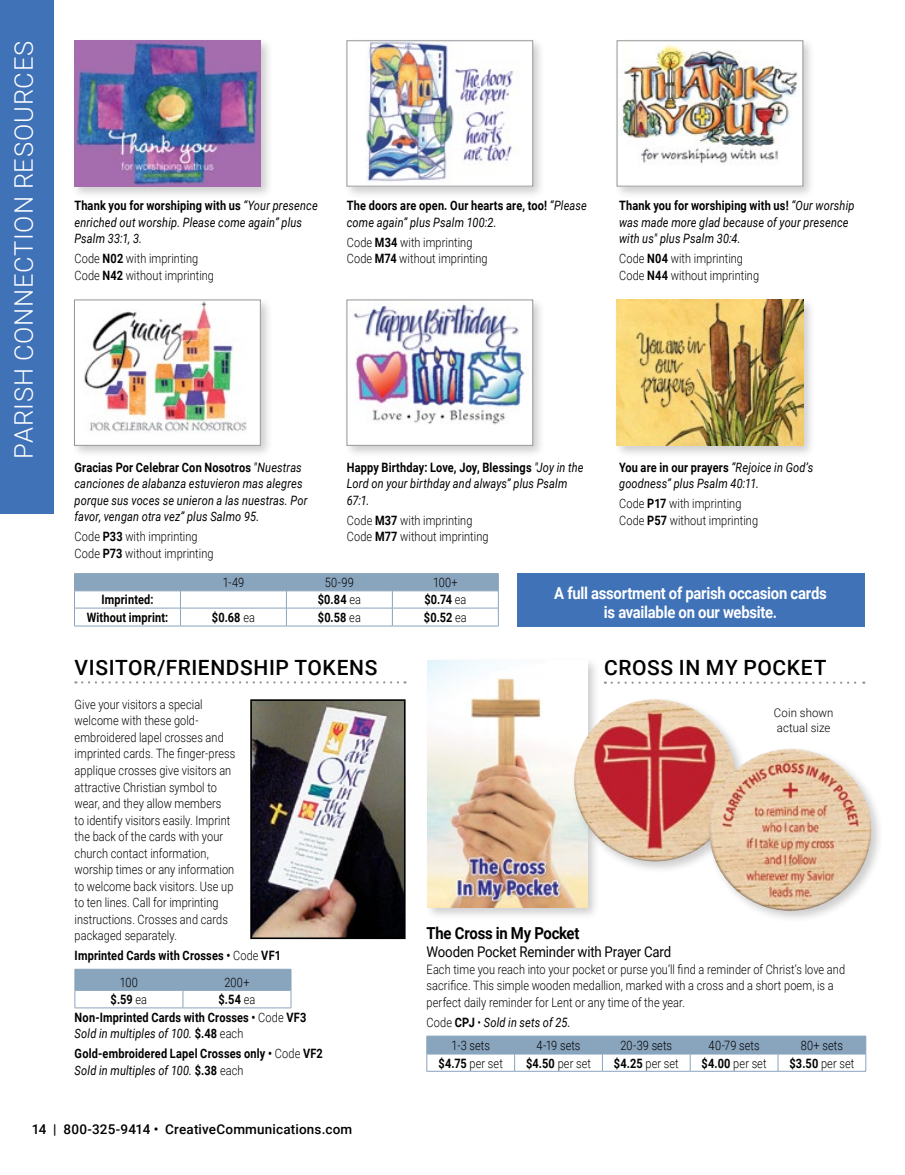
<style>
.page{position:relative;width:905px;height:1175px;background:#fff}
.page>*{position:absolute;margin:0;border:0;box-sizing:border-box;transform-origin:0 0}
.t1{font:300 25.5px "Roboto";letter-spacing:.03em;color:#fff}
.t2{font:500 21px "Roboto";letter-spacing:.03em;color:#000}
.t3{font:700 16.5px/19.5px "Roboto";letter-spacing:-.015em;color:#fff;text-align:center;scale:.9 1}
.t4{font:700 16.5px "Roboto";letter-spacing:-.015em;color:#000;scale:.9 1}
.t5{font:14.7px "Roboto";letter-spacing:-.01em;color:#000;scale:.9 1}
.t6{font:500 13.5px "Roboto";letter-spacing:.01em;color:#000}
.t7{font:300 12.9px/16.5px "Roboto";letter-spacing:.01em;color:#000;scale:.85 1}
.t8{font:italic 12.9px/16.5px "Roboto";letter-spacing:.015em;color:#000;scale:.85 1}
.t9{font:700 12.9px/16.5px "Roboto";letter-spacing:.015em;color:#000;scale:.85 1}
.t10{font:300 12px/15px "Roboto";letter-spacing:.01em;color:#000;scale:.95 1}
.s1{font-weight:700;font-style:normal}
.s2{font-weight:700}
.s3{font-weight:400;font-style:italic}
.s4{font-weight:300}
.s5{font-weight:300;font-style:normal}
</style>
<div class="page">
<div style="left:70px;top:296px;width:203px;height:162px;background:#000;opacity:.2"></div>
<img style="left:76px;top:302px;width:182px;height:141px">
<div style="left:70px;top:37px;width:203px;height:162px;background:#000;opacity:.2"></div>
<img style="left:74px;top:40px;width:187px;height:146px">
<div style="left:613px;top:37px;width:202px;height:162px;background:#000;opacity:.2"></div>
<img style="left:618px;top:42px;width:183px;height:142px">
<div style="left:616px;top:40px;width:187px;height:146px;border:1px solid #939598"></div>
<div style="left:343px;top:37px;width:202px;height:162px;background:#000;opacity:.2"></div>
<img style="left:348px;top:42px;width:183px;height:142px">
<div style="left:346px;top:40px;width:187px;height:146px;border:1px solid #939598"></div>
<hr style="left:74px;top:626px;width:106px;height:1px;background:#89a4bd">
<hr style="left:180px;top:626px;width:106px;height:1px;background:#89a4bd">
<hr style="left:286px;top:626px;width:106px;height:1px;background:#89a4bd">
<hr style="left:392px;top:626px;width:106px;height:1px;background:#89a4bd">
<svg style="left:74px;top:573px;width:425px;height:53px"></svg>
<hr style="left:74px;top:590px;width:106px;height:1px;background:#89a4bd">
<hr style="left:180px;top:590px;width:106px;height:1px;background:#89a4bd">
<hr style="left:286px;top:590px;width:106px;height:1px;background:#89a4bd">
<hr style="left:392px;top:590px;width:106px;height:1px;background:#89a4bd">
<div style="left:343px;top:296px;width:202px;height:162px;background:#000;opacity:.2"></div>
<img style="left:348px;top:302px;width:183px;height:141px">
<div style="left:346px;top:300px;width:187px;height:145px;border:1px solid #939598"></div>
<div style="left:613px;top:296px;width:203px;height:162px;background:#000;opacity:.2"></div>
<img style="left:616px;top:300px;width:187px;height:145px">
<hr style="left:514px;top:1071px;width:88px;height:1px;background:#89a4bd">
<hr style="left:602px;top:1071px;width:88px;height:1px;background:#89a4bd">
<hr style="left:690px;top:1071px;width:88px;height:1px;background:#89a4bd">
<hr style="left:778px;top:1071px;width:88px;height:1px;background:#89a4bd">
<hr style="left:426px;top:1035px;width:88px;height:1px;background:#89a4bd">
<hr style="left:514px;top:1035px;width:88px;height:1px;background:#89a4bd">
<hr style="left:602px;top:1035px;width:88px;height:1px;background:#89a4bd">
<hr style="left:690px;top:1035px;width:88px;height:1px;background:#89a4bd">
<hr style="left:778px;top:1035px;width:88px;height:1px;background:#89a4bd">
<svg style="left:426px;top:1036px;width:440px;height:35px"></svg>
<hr style="left:426px;top:1071px;width:88px;height:1px;background:#89a4bd">
<svg style="left:605px;top:681px;width:259px;height:3px"></svg>
<div style="left:423px;top:656px;width:177px;height:264px;background:#000;opacity:.2"></div>
<img style="left:427px;top:660px;width:160px;height:247px">
<div style="left:570px;top:695px;width:178px;height:178px;background:#000;opacity:.2"></div>
<img style="left:574px;top:699px;width:162px;height:162px;border-radius:81px">
<svg style="left:82px;top:681px;width:323px;height:2px"></svg>
<hr style="left:75px;top:1007px;width:108px;height:1px;background:#89a4bd">
<hr style="left:183px;top:1007px;width:108px;height:1px;background:#89a4bd">
<svg style="left:75px;top:969px;width:217px;height:38px"></svg>
<hr style="left:75px;top:990px;width:108px;height:1px;background:#89a4bd">
<hr style="left:183px;top:990px;width:108px;height:1px;background:#89a4bd">
<img style="left:253px;top:702px;width:149px;height:234px">
<div style="left:250px;top:699px;width:155px;height:240px;border:2px solid #000"></div>
<div style="left:705px;top:744px;width:178px;height:179px;background:#000;opacity:.2"></div>
<img style="left:709px;top:748px;width:162px;height:162px;border-radius:81px">
<div style="left:516px;top:573px;width:348px;height:53px;background:#4072b8"></div>
<div style="left:0;top:0;width:53px;height:513px;background:#4072b8"></div>
<h1 class="t1" style="left:6px;top:459px;width:419px;rotate:-90deg">PARISH CONNECTION RESOURCES</h1>
<p class="t8" style="left:74px;top:197px;width:288px"><span class="s1">Thank you for worshiping with us</span> “Your presence enriched out worship. Please come again” plus<br>Psalm 33:1, 3.</p>
<p class="t7" style="left:74px;top:250px;width:166px">Code <span class="s2">N02</span> with imprinting<br>Code <span class="s2">N42</span> without imprinting</p>
<p class="t9" style="left:347px;top:197px;width:284px">The doors are open. Our hearts are, too! <span class="s3">“Please come again” plus Psalm 100:2.</span></p>
<p class="t7" style="left:347px;top:233px;width:167px">Code <span class="s2">M34</span> with imprinting<br>Code <span class="s2">M74</span> without imprinting</p>
<p class="t8" style="left:619px;top:197px;width:278px"><span class="s1">Thank you for worshiping with us!</span> “Our worship was made more glad because of your presence with us" plus Psalm 30:4.</p>
<p class="t7" style="left:619px;top:250px;width:166px">Code <span class="s2">N04</span> with imprinting<br>Code <span class="s2">N44</span> without imprinting</p>
<p class="t8" style="left:74px;top:458px;width:275px"><span class="s1">Gracias Por Celebrar Con Nosotros</span> "Nuestras canciones de alabanza estuvieron mas alegres porque sus voces se unieron a las nuestras. Por favor, vengan otra vez” plus Salmo 95.</p>
<p class="t7" style="left:74px;top:528px;width:165px">Code <span class="s2">P33</span> with imprinting<br>Code <span class="s2">P73</span> without imprinting</p>
<p class="t8" style="left:347px;top:458px;width:280px"><span class="s1">Happy Birthday: Love, Joy, Blessings</span> "Joy in the<br>Lord on your birthday and always” plus Psalm<br>67:1.</p>
<p class="t7" style="left:347px;top:511px;width:168px">Code <span class="s2">M37</span> with imprinting<br>Code <span class="s2">M77</span> without imprinting</p>
<p class="t8" style="left:619px;top:458px;width:230px"><span class="s1">You are in our prayers</span> “Rejoice in God’s goodness” plus Psalm 40:11.</p>
<p class="t7" style="left:619px;top:495px;width:165px">Code <span class="s2">P17</span> with imprinting<br>Code <span class="s2">P57</span> without imprinting</p>
<p class="t7" style="left:223px;top:574px;width:27px">1-49</p>
<p class="t7" style="left:325px;top:574px;width:35px">50-99</p>
<p class="t7" style="left:433px;top:574px;width:30px">100+</p>
<p class="t9" style="left:101px;top:591px;width:63px">Imprinted:</p>
<p class="t9" style="left:318px;top:591px;width:52px">$0.84 <span class="s4">ea</span></p>
<p class="t9" style="left:424px;top:591px;width:51px">$0.74 <span class="s4">ea</span></p>
<p class="t9" style="left:87px;top:608px;width:98px">Without imprint:</p>
<p class="t9" style="left:212px;top:608px;width:52px">$0.68 <span class="s4">ea</span></p>
<p class="t9" style="left:318px;top:608px;width:52px">$0.58 <span class="s4">ea</span></p>
<p class="t9" style="left:424px;top:608px;width:52px">$0.52 <span class="s4">ea</span></p>
<p class="t3" style="left:554px;top:582px;width:304px">A full assortment of parish occasion cards is available on our website.</p>
<h2 class="t2" style="left:75px;top:652px;width:304px">VISITOR/FRIENDSHIP TOKENS</h2>
<h2 class="t2" style="left:604px;top:652px;width:224px">CROSS IN MY POCKET</h2>
<p class="t7" style="left:75px;top:695px;width:190px">Give your visitors a special welcome with these gold&shy;embroidered lapel crosses and imprinted cards. The finger-press applique crosses give visitors an attractive Christian symbol to wear, and they allow members<br>to identify visitors easily. Imprint the back of the cards with your church contact information, worship times or any information to welcome back visitors. Use up to ten lines. Call for imprinting instructions. Crosses and cards packaged separately.</p>
<p class="t9" style="left:120px;top:941px;width:191px;line-height:26.8px;text-indent:-45px">Imprinted Cards with Crosses • <span class="s4">Code</span> VF1<br><span class="s4">100</span></p>
<p class="t10" style="left:774px;top:705px;width:64px">Coin shown actual size</p>
<p class="t4" style="left:426px;top:922px;width:171px">The Cross in My Pocket</p>
<p class="t5" style="left:426px;top:941px;width:273px">Wooden Pocket Reminder with Prayer Card</p>
<p class="t7" style="left:426px;top:960px;width:494px">Each time you reach into your pocket or purse you’ll find a reminder of Christ’s love and sacrifice. This simple wooden medallion, marked with a cross and a short poem, is a perfect daily reminder for Lent or any time of the year.</p>
<p class="t8" style="left:451px;top:1010px;width:142px;line-height:23px;text-indent:-25px"><span class="s5">Code</span> <span class="s1">CPJ</span> <span class="s5">•</span> Sold in sets of 25.<br><span class="s5">1-3 sets</span></p>
<p class="t7" style="left:224px;top:973px;width:31px">200+</p>
<p class="t9" style="left:75px;top:990px;width:274px;line-height:17.7px;text-indent:144px">$.54 <span class="s4">ea<br></span>Non-Imprinted Cards with Crosses • <span class="s4">Code</span> VF3</p>
<p class="t9" style="left:75px;top:1023px;width:293px;line-height:19.8px"><span class="s3">Sold in multiples of 100.</span> $.48 <span class="s4">each<br></span>Gold-embroidered Lapel Crosses only • <span class="s4">Code</span> VF2</p>
<p class="t8" style="left:75px;top:1061px;width:200px">Sold in multiples of 100. <span class="s1">$.38</span> <span class="s5">each</span></p>
<p class="t9" style="left:111px;top:990px;width:44px">$.59 <span class="s4">ea</span></p>
<p class="t7" style="left:536px;top:1036px;width:53px">4-19 sets</p>
<p class="t7" style="left:620px;top:1036px;width:62px">20-39 sets</p>
<p class="t7" style="left:708px;top:1036px;width:62px">40-79 sets</p>
<p class="t7" style="left:800px;top:1036px;width:51px">80+ sets</p>
<p class="t7" style="left:438px;top:1054px;width:77px"><span class="s2">$4.75</span> per set</p>
<p class="t7" style="left:526px;top:1054px;width:78px"><span class="s2">$4.50</span> per set</p>
<p class="t7" style="left:613px;top:1054px;width:78px"><span class="s2">$4.25</span> per set</p>
<p class="t7" style="left:701px;top:1054px;width:78px"><span class="s2">$4.00</span> per set</p>
<p class="t7" style="left:789px;top:1054px;width:78px"><span class="s2">$3.50</span> per set</p>
<p class="t6" style="left:32px;top:1119px;width:322px">14 | 800-325-9414 • CreativeCommunications.com</p>
</div>
